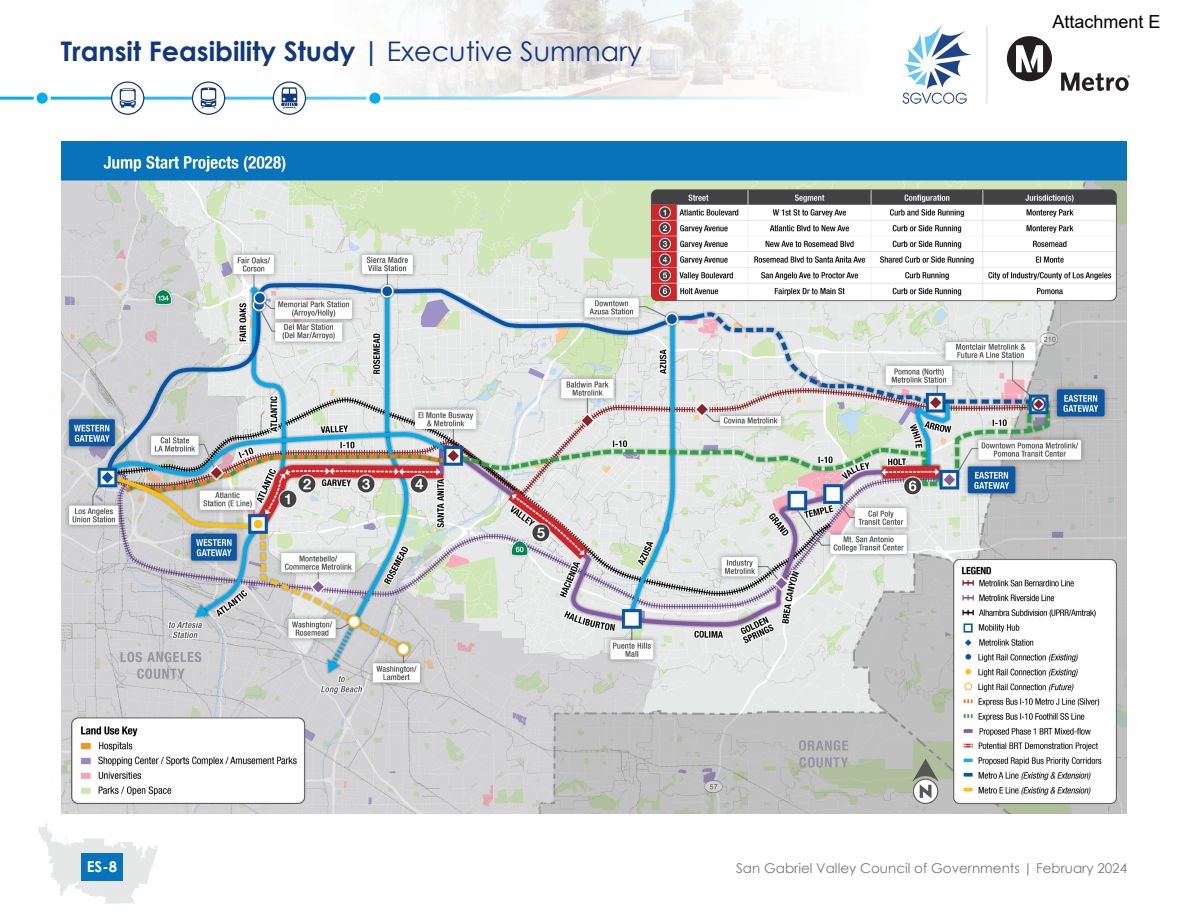
<style>
.page{position:relative;width:1188px;height:918px;background:#fff}
.page>*{position:absolute;margin:0;border:0;box-sizing:border-box;transform-origin:0 0}
.t1{font:700 27px "Century Gothic";color:#113780}
.t2{font:18px "Arial";color:#000}
.Body_Copy{font:700 15px "Century Gothic";color:#fff}
.Body_Copy-2{font:13.5px "Century Gothic";color:#76787b}
.s1{font-weight:400}
</style>
<div class="page">
<img style="left:311px;top:0;width:518px;height:97px">
<hr style="left:986px;top:26px;width:1px;height:78px;background:#d6d7d9">
<div style="left:1007px;top:36px;width:45px;height:45px;background:#231f20;border-radius:50%"></div>
<svg style="left:1016px;top:45px;width:27px;height:27px"></svg>
<svg style="left:1061px;top:73px;width:69px;height:18px"></svg>
<img style="left:902px;top:24px;width:70px;height:80px">
<img style="left:61px;top:142px;width:1066px;height:672px">
<hr style="left:0;top:97px;width:1188px;height:3px;background:#00aeef">
<div style="left:35px;top:91px;width:14px;height:14px;background:#00aeef;border-radius:50%"></div>
<div style="left:34px;top:90px;width:17px;height:17px;border:3px solid #fff;border-radius:50%"></div>
<div style="left:368px;top:91px;width:14px;height:14px;background:#00aeef;border-radius:50%"></div>
<div style="left:366px;top:90px;width:18px;height:17px;border:3px solid #fff;border-radius:50%"></div>
<svg style="left:112px;top:82px;width:32px;height:32px"></svg>
<div style="left:111px;top:81px;width:33px;height:34px;border:1px solid #113780;border-radius:50%"></div>
<svg style="left:120px;top:88px;width:16px;height:20px"></svg>
<svg style="left:193px;top:82px;width:31px;height:32px"></svg>
<div style="left:192px;top:81px;width:33px;height:34px;border:1px solid #113780;border-radius:50%"></div>
<svg style="left:201px;top:88px;width:15px;height:20px"></svg>
<div style="left:274px;top:82px;width:31px;height:32px;background:#fff;border-radius:50%"></div>
<div style="left:273px;top:81px;width:33px;height:34px;border:1px solid #113780;border-radius:50%"></div>
<svg style="left:281px;top:87px;width:17px;height:22px"></svg>
<svg style="left:38px;top:823px;width:120px;height:81px"></svg>
<div style="left:81px;top:854px;width:42px;height:27px;background:#0574bc"></div>
<h1 class="t1" style="left:61px;top:30px;width:583px">Transit Feasibility Study | <span class="s1">Executive Summary</span></h1>
<h2 class="t2" style="left:1052px;top:9px;width:110px">Attachment E</h2>
<p class="Body_Copy" style="left:87px;top:856px;width:32px">ES-8</p>
<p class="Body_Copy-2" style="left:736px;top:858px;width:393px">San Gabriel Valley Council of Governments | February 2024</p>
</div>
